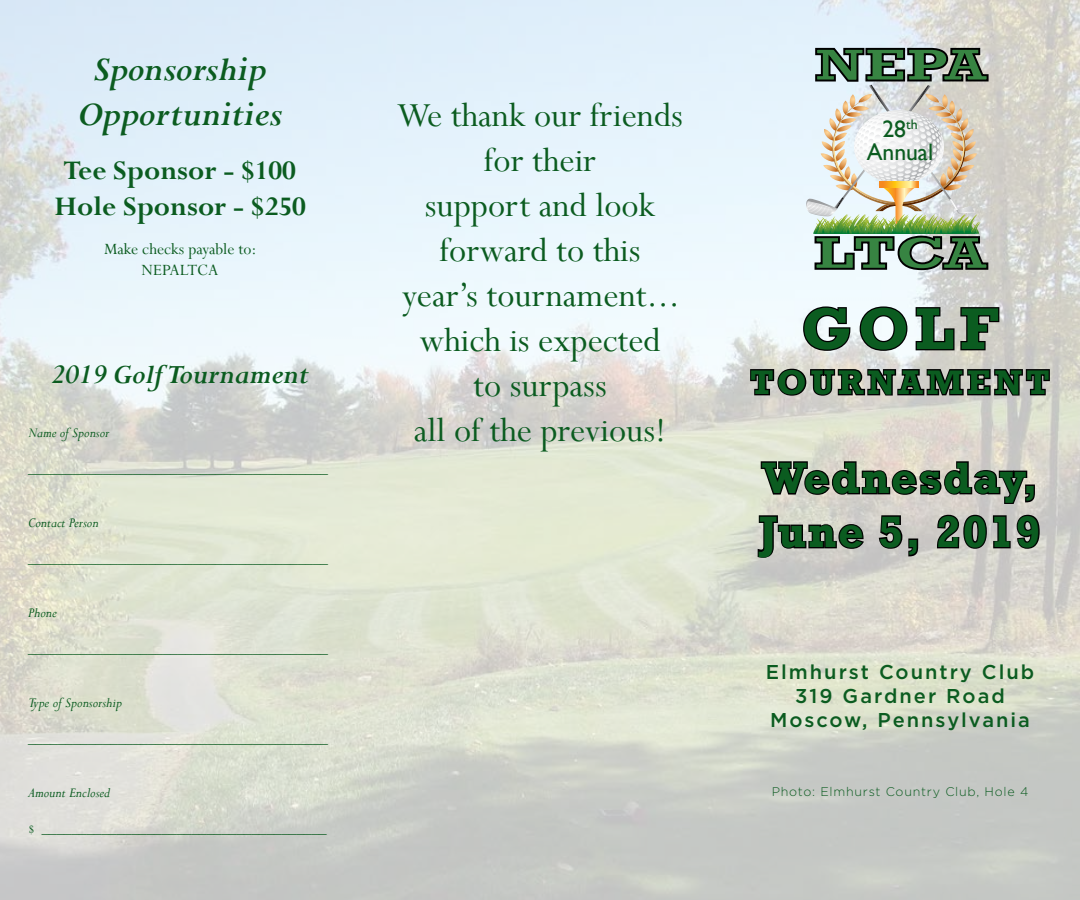
<style>
.page{position:relative;width:1080px;height:900px;background:#fff}
.page>*{position:absolute;margin:0;border:0;box-sizing:border-box;transform-origin:0 0}
.t1{font:700 60px "Rockwell";color:#0b5c20}
.t2{font:700 46.62px "Rockwell";letter-spacing:-.01em;color:#378442;scale:1.35 1}
.t3{font:700 45px/54px "Rockwell";letter-spacing:.04em;color:#0b5c20}
.t4{font:37.5px/45px "Perpetua";color:#0b5c20;text-align:center}
.t5{font:italic 700 37.5px/45px "Perpetua";color:#0b5c20;text-align:center}
.t6{font:700 35px "Rockwell";letter-spacing:.11em;color:#0b5c20}
.t7{font:700 30px/36px "Perpetua";color:#0b5c20;text-align:center}
.t8{font:italic 700 30px "Perpetua";color:#0b5c20}
.t9{font:23.75px/22.5px "Gill Sans";color:#0b5c20;text-align:center}
.t10{font:500 20px/24px "Gotham";letter-spacing:.1em;color:#0b5c20;text-align:center}
.t11{font:17.5px/21px "Perpetua";color:#0b5c20;text-align:center}
.t12{font:15px "Perpetua";color:#0b5c20}
.t13{font:italic 15px "Perpetua";color:#0b5c20}
.t14{font:300 12.5px "Gotham";letter-spacing:.06em;color:#0b5c20}
</style>
<div class="page">
<img style="left:0;top:0;width:1080px;height:900px">
<svg style="left:802px;top:305px;width:50px;height:47px"></svg>
<svg style="left:858px;top:305px;width:143px;height:47px"></svg>
<svg style="left:749px;top:366px;width:302px;height:31px;background:#7d7c78"></svg>
<svg style="left:759px;top:460px;width:278px;height:46px;background:#9f9c94"></svg>
<svg style="left:756px;top:514px;width:110px;height:45px;background:#9b9b95"></svg>
<svg style="left:877px;top:514px;width:43px;height:44px;background:#969592"></svg>
<svg style="left:935px;top:513px;width:106px;height:37px;background:#888784"></svg>
<svg style="left:805px;top:47px;width:185px;height:224px;background:#c7cabf"></svg>
<h3 class="t5" style="left:78px;top:46px;width:207px">Sponsorship<br>Opportunities</h3>
<h3 class="t7" style="left:54px;top:152px;width:253px">Tee Sponsor - $100<br>Hole Sponsor - $250</h3>
<p class="t11" style="left:104px;top:238px;width:154px">Make checks payable to:<br>NEPALTCA</p>
<h3 class="t8" style="left:51px;top:355px;width:259px">2019 Golf Tournament</h3>
<p class="t13" style="left:28px;top:423px;width:83px">Name of Sponsor</p>
<p class="t12" style="left:28px;top:459px;width:301px">________________________________________</p>
<p class="t13" style="left:28px;top:513px;width:72px">Contact Person</p>
<p class="t12" style="left:28px;top:549px;width:301px">________________________________________</p>
<p class="t13" style="left:28px;top:603px;width:30px">Phone</p>
<p class="t12" style="left:28px;top:639px;width:301px">________________________________________</p>
<p class="t13" style="left:28px;top:693px;width:95px">Type of Sponsorship</p>
<p class="t12" style="left:28px;top:729px;width:301px">________________________________________</p>
<p class="t13" style="left:28px;top:783px;width:84px">Amount Enclosed</p>
<p class="t12" style="left:28px;top:819px;width:300px">$ ______________________________________</p>
<h3 class="t4" style="left:397px;top:92px;width:288px">We thank our friends for their<br>support and look forward to this year’s tournament... which is expected<br>to surpass<br>all of the previous!</h3>
<h2 class="t2" style="left:814px;top:37px;width:130px">NEPA</h2>
<h3 class="t9" style="left:867px;top:118px;width:68px">28<sup>th<br></sup>Annual</h3>
<h2 class="t2" style="left:814px;top:225px;width:130px">LTCA</h2>
<h1 class="t1" style="left:801px;top:293px;width:199px">GOLF</h1>
<h3 class="t6" style="left:750px;top:361px;width:301px">TOURNAMENT</h3>
<h3 class="t3" style="left:759px;top:451px;width:283px">Wednesday,<br>June 5, 2019</h3>
<h3 class="t10" style="left:766px;top:660px;width:270px">Elmhurst Country Club<br>319 Gardner Road<br>Moscow, Pennsylvania</h3>
<p class="t14" style="left:772px;top:784px;width:258px">Photo: Elmhurst Country Club, Hole 4</p>
</div>
